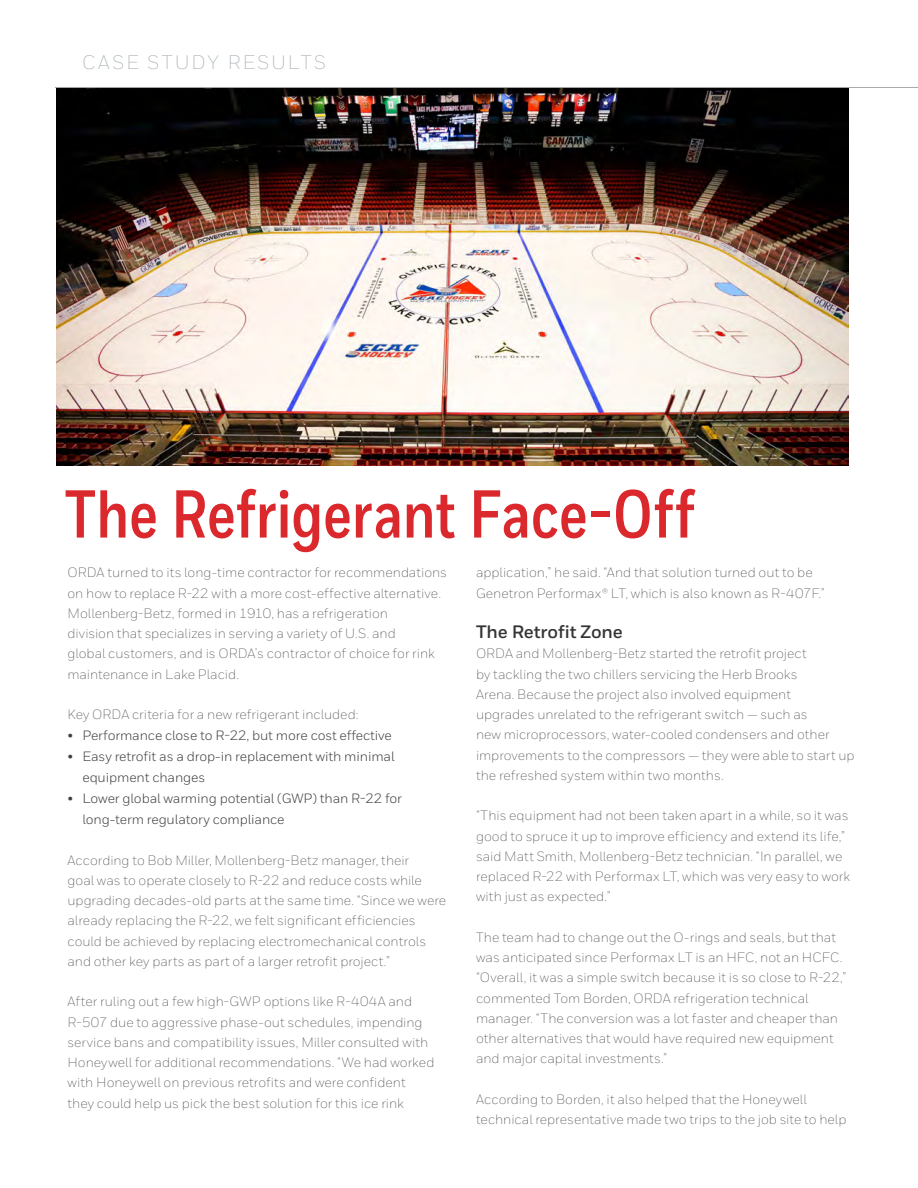
<style>
.page{position:relative;width:918px;height:1188px;background:#fff}
.page>*{position:absolute;margin:0;border:0;box-sizing:border-box;transform-origin:0 0}
.t1{font:700 67.5px "Honeywell Cond";color:#da282d}
.t2{font:300 19.5px "Honeywell Sans";letter-spacing:.115em;color:#9da7ad}
.t3{font:700 18px "Honeywell Sans";letter-spacing:-.01em;color:#363435}
.t4{font:300 13.5px/20.2px "Honeywell Sans";color:#414142}
.t5{font:13.5px/21px "Honeywell Sans";letter-spacing:-.01em;color:#414142}
</style>
<div class="page">
<img style="left:56px;top:88px;width:792px;height:377px">
<hr style="left:55px;top:87px;width:863px;height:1px;background:#a7a9ac">
<h2 class="t2" style="left:82px;top:51px;width:245px">CASE STUDY RESULTS</h2>
<h1 class="t1" style="left:65px;top:473px;width:631px">The Refrigerant Face-Off</h1>
<p class="t4" style="left:68px;top:563px;width:381px">ORDA turned to its long-time contractor for recommendations on how to replace R-22 with a more cost-effective alternative.<br>Mollenberg-Betz, formed in 1910, has a refrigeration<br>division that specializes in serving a variety of U.S. and<br>global customers, and is ORDA’s contractor of choice for rink maintenance in Lake Placid.</p>
<p class="t4" style="left:68px;top:704px;width:292px">Key ORDA criteria for a new refrigerant included:</p>
<p class="t5" style="left:68px;top:725px;width:326px">• Performance close to R-22, but more cost effective</p>
<p class="t5" style="left:82px;top:746px;width:314px;text-indent:-15px">• Easy retrofit as a drop-in replacement with minimal equipment changes</p>
<p class="t5" style="left:82px;top:788px;width:321px;text-indent:-15px">• Lower global warming potential (GWP) than R-22 for long-term regulatory compliance</p>
<p class="t4" style="left:68px;top:850px;width:380px">According to Bob Miller, Mollenberg-Betz manager, their<br>goal was to operate closely to R-22 and reduce costs while upgrading decades-old parts at the same time. “Since we were already replacing the R-22, we felt significant efficiencies could be achieved by replacing electromechanical controls and other key parts as part of a larger retrofit project.”</p>
<p class="t4" style="left:68px;top:992px;width:368px">After ruling out a few high-GWP options like R-404A and R-507 due to aggressive phase-out schedules, impending service bans and compatibility issues, Miller consulted with Honeywell for additional recommendations. “We had worked with Honeywell on previous retrofits and were confident they could help us pick the best solution for this ice rink</p>
<p class="t4" style="left:476px;top:563px;width:350px">application,” he said. “And that solution turned out to be<br>Genetron Performax® LT, which is also known as R-407F.”</p>
<h3 class="t3" style="left:476px;top:621px;width:148px">The Retrofit Zone</h3>
<p class="t4" style="left:476px;top:644px;width:380px">ORDA and Mollenberg-Betz started the retrofit project<br>by tackling the two chillers servicing the Herb Brooks<br>Arena. Because the project also involved equipment<br>upgrades unrelated to the refrigerant switch — such as<br>new microprocessors, water-cooled condensers and other improvements to the compressors — they were able to start up the refreshed system within two months.</p>
<p class="t4" style="left:476px;top:806px;width:376px">“This equipment had not been taken apart in a while, so it was good to spruce it up to improve efficiency and extend its life,” said Matt Smith, Mollenberg-Betz technician. “In parallel, we replaced R-22 with Performax LT, which was very easy to work with just as expected.”</p>
<p class="t4" style="left:476px;top:927px;width:372px">The team had to change out the O-rings and seals, but that was anticipated since Performax LT is an HFC, not an HCFC. “Overall, it was a simple switch because it is so close to R-22,” commented Tom Borden, ORDA refrigeration technical manager. “The conversion was a lot faster and cheaper than other alternatives that would have required new equipment and major capital investments.”</p>
<p class="t4" style="left:476px;top:1089px;width:372px">According to Borden, it also helped that the Honeywell technical representative made two trips to the job site to help</p>
</div>
